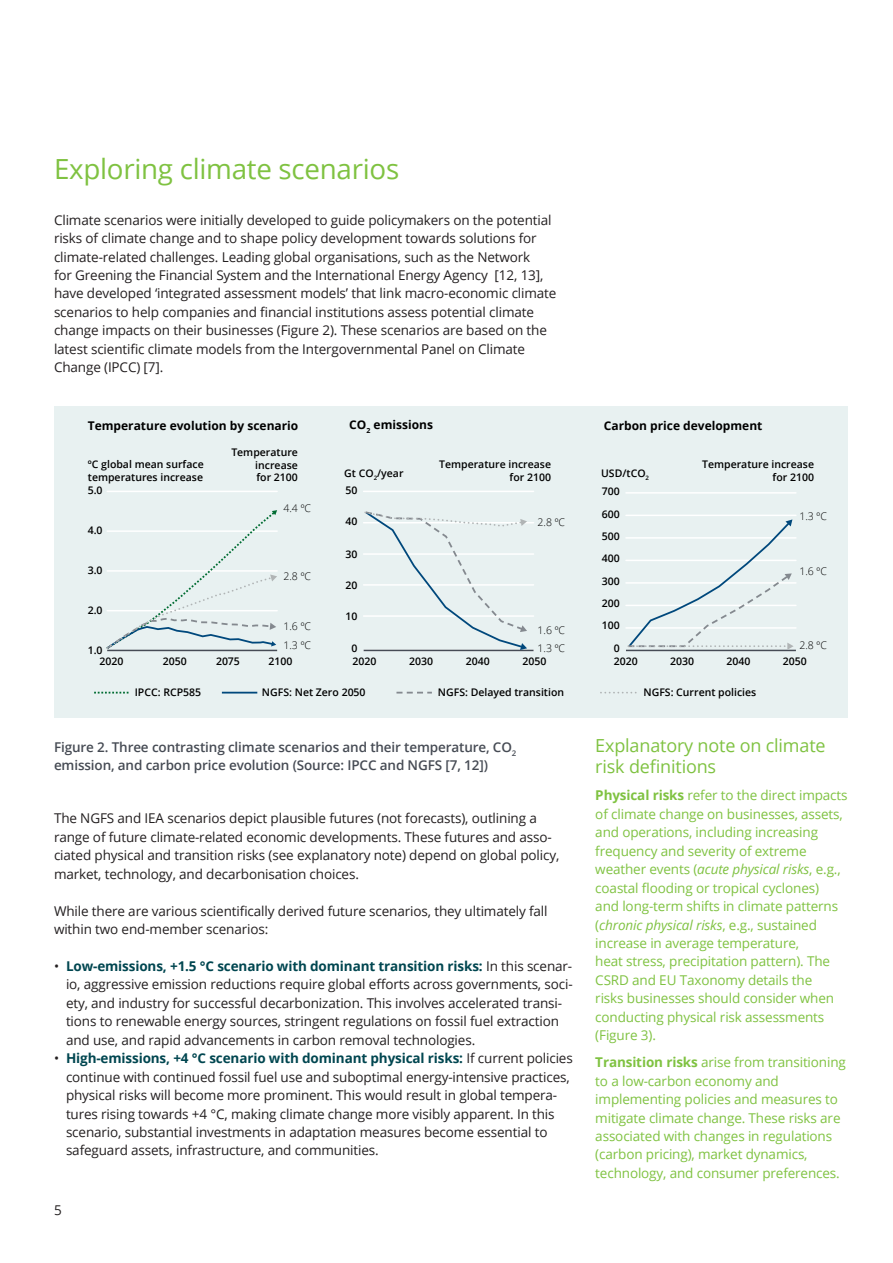
<style>
.page{position:relative;width:893px;height:1263px;background:#fff}
.page>*{position:absolute;margin:0;border:0;box-sizing:border-box;transform-origin:0 0}
.Deloitte_Heading_1{font:27.75px "Open Sans";letter-spacing:-.01em;color:#7fc241}
.Deloitte_Body{font:18px/21px "Open Sans";letter-spacing:-.01em;color:#7fc241}
.Deloitte_Body-2{font:13.5px/18.5px "Open Sans";letter-spacing:-.01em;color:#231f20}
.Deloitte_Bullets{font:13.5px/18.5px "Open Sans";letter-spacing:-.01em;color:#231f20}
.Deloitte_Body-3{font:13.5px/18.5px "Open Sans";letter-spacing:-.01em;color:#7fc241}
.Deloitte_Caption{font:600 13.5px/18.5px "Open Sans";letter-spacing:-.01em;color:#464b54}
.t1{font:700 12px "Open Sans";color:#000}
.t2{font:600 10.5px/22.4px "Open Sans";color:#000;text-align:right}
.t3{font:300 10.5px/18.3px "Open Sans";color:#000}
.s1{font-weight:700;color:#004650}
.s2{font-weight:700}
.s3{font-style:italic}
</style>
<div class="page">
<div style="left:54px;top:406px;width:794px;height:311px;background:#e8f1f1"></div>
<hr style="left:107px;top:491px;width:170px;height:1px;background:#fff">
<hr style="left:364px;top:491px;width:170px;height:1px;background:#fff">
<hr style="left:364px;top:522px;width:170px;height:1px;background:#fff">
<hr style="left:364px;top:553px;width:170px;height:2px;background:#fff">
<hr style="left:364px;top:584px;width:170px;height:2px;background:#fff">
<hr style="left:364px;top:615px;width:170px;height:2px;background:#fff">
<hr style="left:364px;top:650px;width:170px;height:1px;background:#464b55">
<hr style="left:626px;top:650px;width:170px;height:1px;background:#464b55">
<hr style="left:626px;top:627px;width:170px;height:2px;background:#fff">
<hr style="left:626px;top:605px;width:170px;height:1px;background:#fff">
<hr style="left:626px;top:582px;width:170px;height:2px;background:#fff">
<hr style="left:626px;top:560px;width:170px;height:1px;background:#fff">
<hr style="left:626px;top:537px;width:170px;height:2px;background:#fff">
<hr style="left:626px;top:515px;width:170px;height:1px;background:#fff">
<hr style="left:626px;top:492px;width:170px;height:2px;background:#fff">
<svg style="left:94px;top:692px;width:35px;height:1px"></svg>
<svg style="left:396px;top:692px;width:36px;height:1px"></svg>
<svg style="left:601px;top:692px;width:35px;height:1px"></svg>
<hr style="left:222px;top:692px;width:35px;height:1px;background:#00487c">
<svg style="left:106px;top:510px;width:171px;height:141px"></svg>
<svg style="left:363px;top:511px;width:164px;height:139px"></svg>
<svg style="left:626px;top:519px;width:168px;height:131px"></svg>
<p class="Deloitte_Heading_1" style="left:54px;top:149px;width:347px">Exploring climate scenarios</p>
<p class="Deloitte_Body-2" style="left:54px;top:210px;width:504px">Climate scenarios were initially developed to guide policymakers on the potential risks of climate change and to shape policy development towards solutions for climate-related challenges. Leading global organisations, such as the Network<br>for Greening the Financial System and the International Energy Agency [12, 13], have developed ‘integrated assessment models’ that link macro-economic climate scenarios to help companies and financial institutions assess potential climate change impacts on their businesses (Figure 2). These scenarios are based on the latest scientific climate models from the Intergovernmental Panel on Climate Change (IPCC) [7].</p>
<p class="t1" style="left:88px;top:418px;width:212px">Temperature evolution by scenario</p>
<p class="t1" style="left:349px;top:416px;width:85px">CO<sub>2</sub> emissions</p>
<p class="t1" style="left:604px;top:418px;width:160px">Carbon price development</p>
<p class="t2" style="left:88px;top:457px;width:118px;line-height:12.9px;text-align:justify">ºC global mean surface temperatures increase 5.0</p>
<p class="t2" style="left:88px;top:519px;width:16px">4.0</p>
<p class="t2" style="left:88px;top:559px;width:16px">3.0</p>
<p class="t2" style="left:88px;top:599px;width:16px">2.0</p>
<p class="t2" style="left:88px;top:639px;width:16px">1.0</p>
<p class="t2" style="left:255px;top:446px;width:44px;line-height:12.6px;text-align:justify;text-indent:-24px">Temperature increase for 2100</p>
<p class="t2" style="left:439px;top:458px;width:113px;line-height:12.6px">Temperature increase for 2100</p>
<p class="t2" style="left:601px;top:463px;width:49px;line-height:18.8px;text-align:left">USD/tCO<sub>2<br></sub>700</p>
<p class="t2" style="left:602px;top:503px;width:19px">600<br>500<br>400<br>300<br>200<br>100<br>0</p>
<p class="t2" style="left:702px;top:458px;width:113px;line-height:12.6px">Temperature increase for 2100</p>
<p class="t2" style="left:344px;top:461px;width:61px">Gt CO<sub>2</sub>/year</p>
<p class="t2" style="left:346px;top:479px;width:13px">50</p>
<p class="t2" style="left:346px;top:510px;width:13px">40</p>
<p class="t3" style="left:283px;top:499px;width:29px">4.4 ºC</p>
<p class="t3" style="left:799px;top:507px;width:29px">1.3 ºC</p>
<p class="t3" style="left:538px;top:512px;width:29px">2.8 ºC</p>
<p class="t2" style="left:346px;top:543px;width:13px">30</p>
<p class="t3" style="left:799px;top:562px;width:29px">1.6 ºC</p>
<p class="t3" style="left:283px;top:567px;width:29px">2.8 ºC</p>
<p class="t2" style="left:346px;top:573px;width:13px">20</p>
<p class="t2" style="left:346px;top:605px;width:13px">10</p>
<p class="t2" style="left:352px;top:637px;width:7px">0</p>
<p class="t3" style="left:283px;top:617px;width:29px">1.6 ºC<br>1.3 ºC</p>
<p class="t3" style="left:538px;top:621px;width:29px">1.6 ºC<br>1.3 ºC</p>
<p class="t3" style="left:799px;top:635px;width:29px">2.8 ºC</p>
<p class="t2" style="left:99px;top:650px;width:25px">2020</p>
<p class="t2" style="left:163px;top:650px;width:25px">2050</p>
<p class="t2" style="left:216px;top:650px;width:25px">2075</p>
<p class="t2" style="left:268px;top:650px;width:25px">2100</p>
<p class="t2" style="left:352px;top:650px;width:25px">2020</p>
<p class="t2" style="left:409px;top:650px;width:25px">2030</p>
<p class="t2" style="left:466px;top:650px;width:25px">2040</p>
<p class="t2" style="left:522px;top:650px;width:25px">2050</p>
<p class="t2" style="left:614px;top:650px;width:25px">2020</p>
<p class="t2" style="left:670px;top:650px;width:25px">2030</p>
<p class="t2" style="left:727px;top:650px;width:25px">2040</p>
<p class="t2" style="left:783px;top:650px;width:25px">2050</p>
<p class="t2" style="left:135px;top:680px;width:68px">IPCC: RCP585</p>
<p class="t2" style="left:262px;top:680px;width:105px">NGFS: Net Zero 2050</p>
<p class="t2" style="left:438px;top:680px;width:128px">NGFS: Delayed transition</p>
<p class="t2" style="left:643px;top:680px;width:114px">NGFS: Current policies</p>
<p class="Deloitte_Caption" style="left:54px;top:737px;width:464px">Figure 2. Three contrasting climate scenarios and their temperature, CO<sub>2 </sub>emission, and carbon price evolution (Source: IPCC and NGFS [7, 12])</p>
<p class="Deloitte_Body-2" style="left:54px;top:809px;width:507px">The NGFS and IEA scenarios depict plausible futures (not forecasts), outlining a range of future climate-related economic developments. These futures and asso&shy;ciated physical and transition risks (see explanatory note) depend on global policy, market, technology, and decarbonisation choices.</p>
<p class="Deloitte_Body-2" style="left:54px;top:901px;width:495px">While there are various scientifically derived future scenarios, they ultimately fall within two end-member scenarios:</p>
<p class="Deloitte_Bullets" style="left:66px;top:956px;width:508px;text-indent:-12px">• <span class="s1">Low-emissions, +1.5 °C scenario with dominant transition risks:</span> In this scenar&shy;io, aggressive emission reductions require global efforts across governments, soci&shy;ety, and industry for successful decarbonization. This involves accelerated transi&shy;tions to renewable energy sources, stringent regulations on fossil fuel extraction and use, and rapid advancements in carbon removal technologies.</p>
<p class="Deloitte_Bullets" style="left:66px;top:1049px;width:508px;text-indent:-12px">• <span class="s1">High-emissions, +4 °C scenario with dominant physical risks:</span> If current policies continue with continued fossil fuel use and suboptimal energy-intensive practices, physical risks will become more prominent. This would result in global tempera&shy;tures rising towards +4 °C, making climate change more visibly apparent. In this scenario, substantial investments in adaptation measures become essential to safeguard assets, infrastructure, and communities.</p>
<p class="Deloitte_Body-2" style="left:54px;top:1200px;width:9px">5</p>
<p class="Deloitte_Body" style="left:595px;top:735px;width:232px">Explanatory note on climate risk definitions</p>
<p class="Deloitte_Body-3" style="left:595px;top:786px;width:254px"><span class="s2">Physical risks</span> refer to the direct impacts of climate change on businesses, assets, and operations, including increasing frequency and severity of extreme weather events (<span class="s3">acute physical risks</span>, e.g., coastal flooding or tropical cyclones)<br>and long-term shifts in climate patterns (<span class="s3">chronic physical risks</span>, e.g., sustained increase in average temperature,<br>heat stress, precipitation pattern). The CSRD and EU Taxonomy details the<br>risks businesses should consider when conducting physical risk assessments (Figure 3).</p>
<p class="Deloitte_Body-3" style="left:595px;top:1053px;width:252px"><span class="s2">Transition risks</span> arise from transitioning to a low-carbon economy and implementing policies and measures to mitigate climate change. These risks are associated with changes in regulations (carbon pricing), market dynamics, technology, and consumer preferences.</p>
</div>
